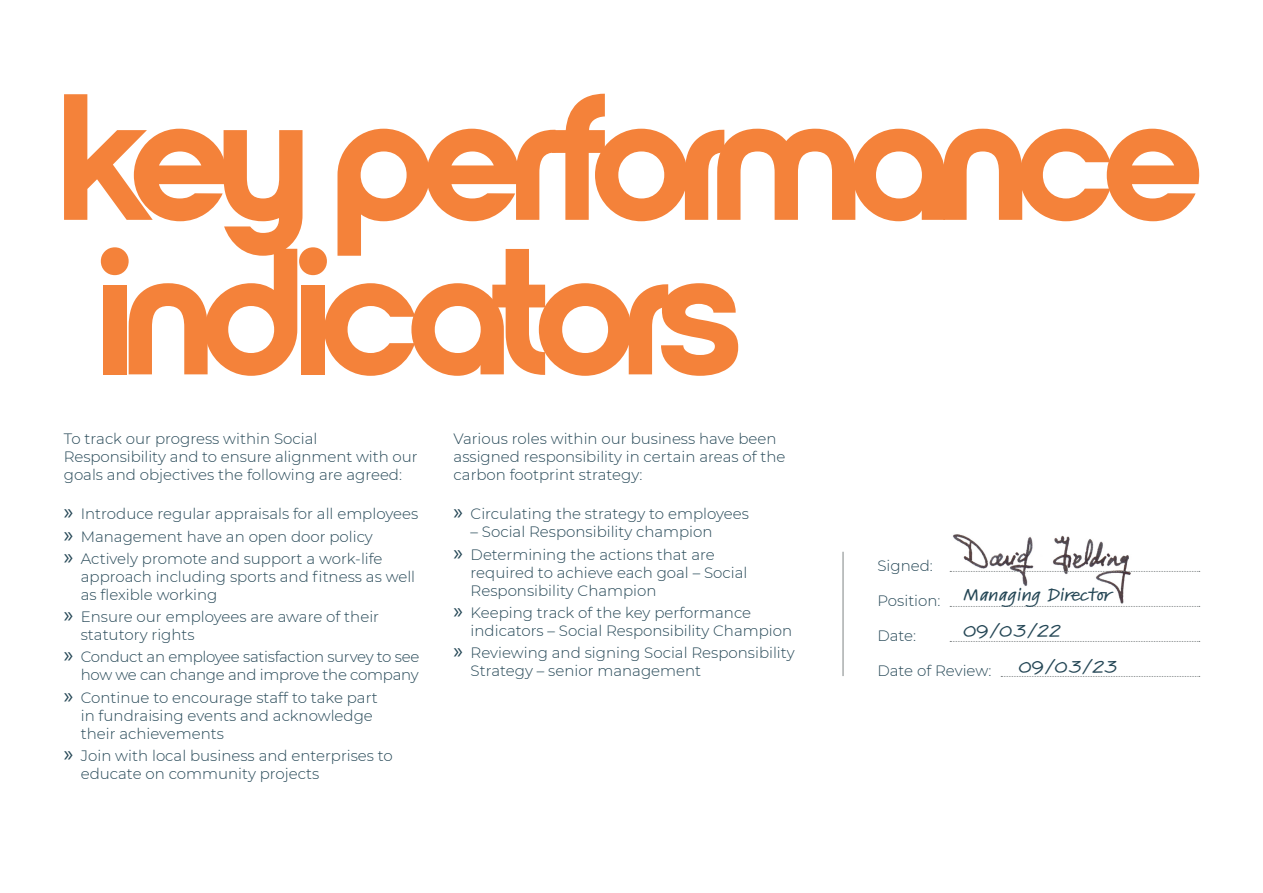
<style>
.page{position:relative;width:1263px;height:893px;background:#fff}
.page>*{position:absolute;margin:0;border:0;box-sizing:border-box;transform-origin:0 0}
.t1{font:600 expanded 16.5px "Kremlin Pro";color:#254756}
.t2{font:300 15px/18px "Montserrat";color:#254756}
.t3{font:300 15px/18px "Montserrat";letter-spacing:-.02em;color:#254756;text-align:right}
.s1{font-family:"Myriad Pro";font-weight:400;font-size:22.5px}
</style>
<div class="page">
<img style="left:949px;top:534px;width:182px;height:73px">
<svg style="left:950px;top:571px;width:250px;height:1px"></svg>
<svg style="left:950px;top:606px;width:250px;height:1px"></svg>
<svg style="left:950px;top:641px;width:250px;height:1px"></svg>
<svg style="left:1001px;top:676px;width:199px;height:1px"></svg>
<svg style="left:64px;top:94px;width:1135px;height:282px"></svg>
<hr style="left:843px;top:552px;width:1px;height:124px;background:#7f8485">
<p class="t2" style="left:64px;top:429px;width:355px">To track our progress within Social<br>Responsibility and to ensure alignment with our goals and objectives the following are agreed:</p>
<p class="t2" style="left:64px;top:504px;width:356px"><span class="s1">»</span> Introduce regular appraisals for all employees</p>
<p class="t2" style="left:64px;top:527px;width:311px"><span class="s1">»</span> Management have an open door policy</p>
<p class="t2" style="left:81px;top:549px;width:336px;text-indent:-17px"><span class="s1">»</span> Actively promote and support a work-life approach including sports and fitness as well as flexible working</p>
<p class="t2" style="left:81px;top:607px;width:300px;text-indent:-17px"><span class="s1">»</span> Ensure our employees are aware of their statutory rights</p>
<p class="t3" style="left:64px;top:647px;width:357px"><span class="s1">»</span> Conduct an employee satisfaction survey to see how we can change and improve the company</p>
<p class="t2" style="left:81px;top:688px;width:298px;text-indent:-17px"><span class="s1">»</span> Continue to encourage staff to take part in fundraising events and acknowledge their achievements</p>
<p class="t2" style="left:81px;top:746px;width:314px;text-indent:-17px"><span class="s1">»</span> Join with local business and enterprises to educate on community projects</p>
<p class="t2" style="left:454px;top:429px;width:333px">Various roles within our business have been assigned responsibility in certain areas of the carbon footprint strategy:</p>
<p class="t2" style="left:454px;top:504px;width:297px"><span class="s1">»</span> Circulating the strategy to employees</p>
<p class="t2" style="left:471px;top:522px;width:243px">– Social Responsibility champion</p>
<p class="t2" style="left:471px;top:545px;width:278px;text-indent:-17px"><span class="s1">»</span> Determining the actions that are required to achieve each goal – Social<br>Responsibility Champion</p>
<p class="t2" style="left:471px;top:603px;width:323px;text-indent:-17px"><span class="s1">»</span> Keeping track of the key performance indicators – Social Responsibility Champion</p>
<p class="t2" style="left:471px;top:643px;width:325px;text-indent:-17px"><span class="s1">»</span> Reviewing and signing Social Responsibility<br>Strategy – senior management</p>
<p class="t2" style="left:877px;top:556px;width:57px">Signed:</p>
<p class="t2" style="left:877px;top:591px;width:65px">Position:</p>
<p class="t2" style="left:877px;top:626px;width:40px">Date:</p>
<p class="t2" style="left:877px;top:661px;width:116px">Date of Review:</p>
<p class="t1" style="left:963px;top:583px;width:149px">Managing Director</p>
<p class="t1" style="left:963px;top:619px;width:99px">09/03/22</p>
<p class="t1" style="left:1018px;top:654px;width:101px">09/03/23</p>
</div>
